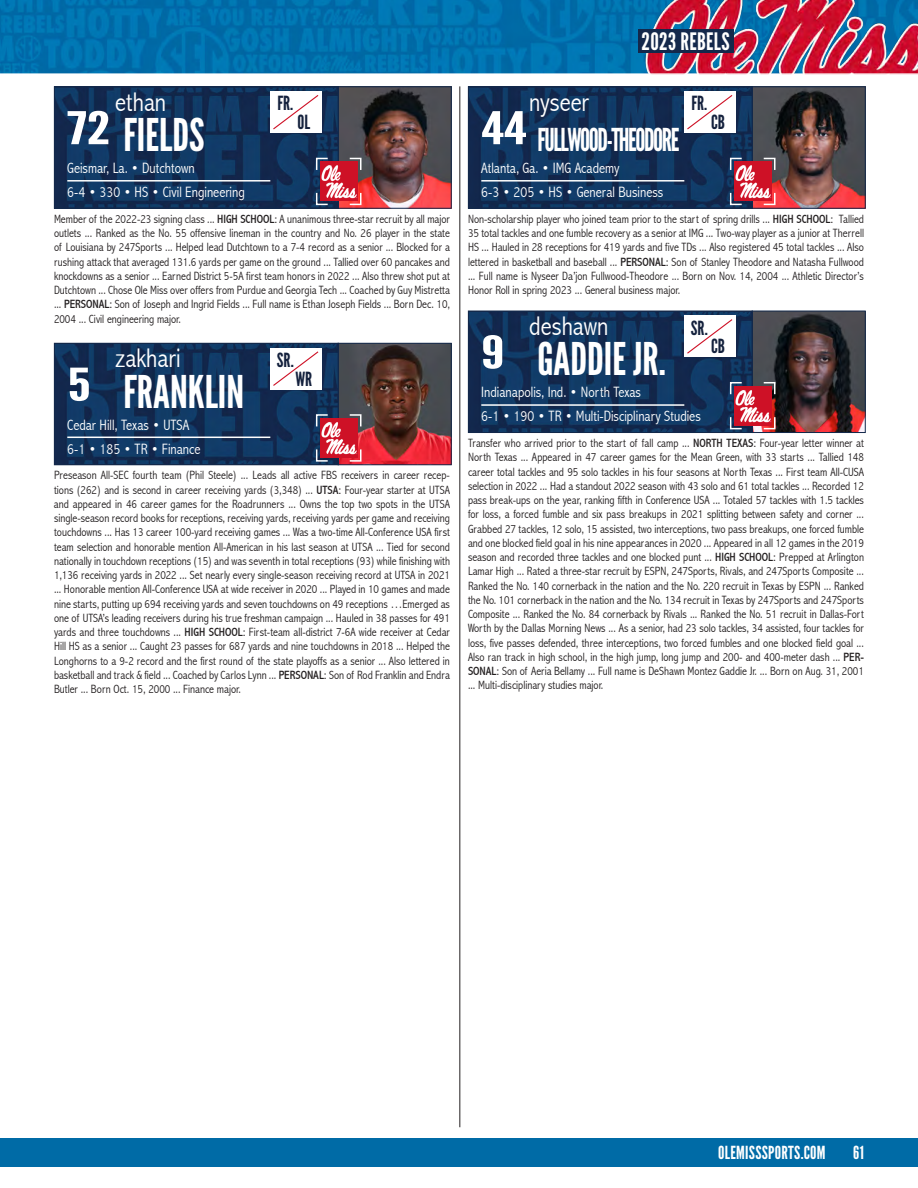
<style>
.page{position:relative;width:918px;height:1188px;background:#fff}
.page>*{position:absolute;margin:0;border:0;box-sizing:border-box;transform-origin:0 0}
.t1{font:45px "League Gothic";color:#fff}
.t2{font:45px "League Gothic";color:#fff;scale:1.5 1}
.t3{font:31.5px "League Gothic";letter-spacing:-.05em;color:#fff;scale:.9 1}
.t4{font:300 condensed 27px "Abadi";color:#fff}
.t5{font:24px "League Gothic";letter-spacing:.015em;color:#fff}
.t6{font:19.5px "League Gothic";color:#14213d}
.t7{font:18px "League Gothic";letter-spacing:.015em;color:#fff}
.t8{font:300 condensed 15px "Abadi";color:#fff}
.t9{font:300 condensed 12px/14.2px "Abadi";color:#231f20;text-align:justify}
.s1{font-weight:400}
</style>
<div class="page">
<img style="left:56px;top:88px;width:394px;height:119px">
<div style="left:338px;top:86px;width:114px;height:123px;border:1px solid #13294b"></div>
<div style="left:54px;top:86px;width:285px;height:123px;border:1px solid #13294b"></div>
<svg style="left:315px;top:157px;width:47px;height:49px"></svg>
<div style="left:320px;top:162px;width:38px;height:39px;background:#ce1126"></div>
<img style="left:321px;top:165px;width:37px;height:34px">
<div style="left:270px;top:92px;width:52px;height:41px;background:#fff"></div>
<svg style="left:273px;top:95px;width:46px;height:35px"></svg>
<hr style="left:67px;top:180px;width:203px;height:2px;background:#fff">
<img style="left:56px;top:345px;width:394px;height:118px">
<div style="left:338px;top:343px;width:114px;height:122px;border:1px solid #13294b"></div>
<div style="left:54px;top:343px;width:285px;height:122px;border:1px solid #13294b"></div>
<svg style="left:315px;top:413px;width:47px;height:49px"></svg>
<div style="left:320px;top:418px;width:38px;height:40px;background:#ce1126"></div>
<img style="left:321px;top:422px;width:37px;height:33px">
<div style="left:270px;top:348px;width:52px;height:41px;background:#fff"></div>
<svg style="left:273px;top:351px;width:46px;height:35px"></svg>
<hr style="left:67px;top:437px;width:203px;height:1px;background:#fff">
<img style="left:470px;top:88px;width:394px;height:119px">
<div style="left:752px;top:86px;width:114px;height:123px;border:1px solid #13294b"></div>
<div style="left:468px;top:86px;width:285px;height:123px;border:1px solid #13294b"></div>
<svg style="left:729px;top:157px;width:47px;height:49px"></svg>
<div style="left:734px;top:162px;width:38px;height:39px;background:#ce1126"></div>
<img style="left:735px;top:165px;width:37px;height:34px">
<div style="left:684px;top:92px;width:52px;height:41px;background:#fff"></div>
<svg style="left:687px;top:95px;width:46px;height:35px"></svg>
<hr style="left:481px;top:180px;width:203px;height:2px;background:#fff">
<img style="left:470px;top:313px;width:394px;height:118px">
<div style="left:752px;top:311px;width:114px;height:122px;border:1px solid #13294b"></div>
<div style="left:468px;top:311px;width:285px;height:122px;border:1px solid #13294b"></div>
<svg style="left:729px;top:381px;width:47px;height:49px"></svg>
<div style="left:734px;top:386px;width:38px;height:39px;background:#ce1126"></div>
<img style="left:735px;top:390px;width:37px;height:33px">
<div style="left:684px;top:316px;width:52px;height:41px;background:#fff"></div>
<svg style="left:687px;top:319px;width:46px;height:35px"></svg>
<hr style="left:481px;top:404px;width:203px;height:2px;background:#fff">
<div style="left:0;top:1138px;width:918px;height:28px;background:#006ba6"></div>
<hr style="left:460px;top:86px;width:1px;height:1041px;background:#231f20">
<img style="left:0;top:0;width:619px;height:73px">
<img style="left:619px;top:0;width:299px;height:73px">
<div style="left:638px;top:29px;width:95px;height:24px;background:#14284b"></div>
<p class="t4" style="left:115px;top:86px;width:52px">ethan</p>
<p class="t1" style="left:123px;top:108px;width:83px">FIELDS</p>
<p class="t8" style="left:67px;top:159px;width:129px">Geismar, La. • Dutchtown</p>
<p class="t8" style="left:67px;top:183px;width:179px">6-4 • 330 • HS • Civil Engineering</p>
<p class="t9" style="left:54px;top:212px;width:398px">Member of the 2022-23 signing class ... <span class="s1">HIGH SCHOOL:</span> A unanimous three-star recruit by all major outlets ... Ranked as the No. 55 offensive lineman in the country and No. 26 player in the state of Louisiana by 247Sports ... Helped lead Dutchtown to a 7-4 record as a senior ... Blocked for a rushing attack that averaged 131.6 yards per game on the ground ... Tallied over 60 pancakes and knockdowns as a senior ... Earned District 5-5A first team honors in 2022 ... Also threw shot put at Dutchtown ... Chose Ole Miss over offers from Purdue and Georgia Tech ... Coached by Guy Mistretta ... <span class="s1">PERSONAL:</span> Son of Joseph and Ingrid Fields ... Full name is Ethan Joseph Fields ... Born Dec. 10, 2004 ... Civil engineering major.</p>
<p class="t6" style="left:277px;top:348px;width:18px">SR.</p>
<p class="t6" style="left:295px;top:367px;width:18px">WR</p>
<p class="t6" style="left:277px;top:92px;width:17px">FR.</p>
<p class="t2" style="left:67px;top:101px;width:31px">72</p>
<p class="t6" style="left:298px;top:111px;width:14px">OL</p>
<p class="t4" style="left:115px;top:342px;width:67px">zakhari</p>
<p class="t1" style="left:123px;top:365px;width:122px">FRANKLIN</p>
<p class="t8" style="left:67px;top:416px;width:123px">Cedar Hill, Texas • UTSA</p>
<p class="t8" style="left:67px;top:440px;width:135px">6-1 • 185 • TR • Finance</p>
<p class="t9" style="left:54px;top:468px;width:398px">Preseason All-SEC fourth team (Phil Steele) ... Leads all active FBS receivers in career recep&shy;tions (262) and is second in career receiving yards (3,348) ... <span class="s1">UTSA:</span> Four-year starter at UTSA and appeared in 46 career games for the Roadrunners ... Owns the top two spots in the UTSA single-season record books for receptions, receiving yards, receiving yards per game and receiving touchdowns ... Has 13 career 100-yard receiving games ... Was a two-time All-Conference USA first team selection and honorable mention All-American in his last season at UTSA ... Tied for second nationally in touchdown receptions (15) and was seventh in total receptions (93) while finishing with 1,136 receiving yards in 2022 ... Set nearly every single-season receiving record at UTSA in 2021 ... Honorable mention All-Conference USA at wide receiver in 2020 ... Played in 10 games and made nine starts, putting up 694 receiving yards and seven touchdowns on 49 receptions …Emerged as one of UTSA’s leading receivers during his true freshman campaign ... Hauled in 38 passes for 491 yards and three touchdowns ... <span class="s1">HIGH SCHOOL:</span> First-team all-district 7-6A wide receiver at Cedar Hill HS as a senior ... Caught 23 passes for 687 yards and nine touchdowns in 2018 ... Helped the Longhorns to a 9-2 record and the first round of the state playoffs as a senior ... Also lettered in basketball and track &amp; field ... Coached by Carlos Lynn ... <span class="s1">PERSONAL:</span> Son of Rod Franklin and Endra Butler ... Born Oct. 15, 2000 ... Finance major.</p>
<p class="t2" style="left:67px;top:358px;width:17px">5</p>
<h3 class="t5" style="left:641px;top:27px;width:90px">2023 REBELS</h3>
<p class="t6" style="left:691px;top:92px;width:17px">FR.</p>
<p class="t4" style="left:529px;top:86px;width:61px">nyseer</p>
<p class="t3" style="left:537px;top:121px;width:159px">FULLWOOD-THEODORE</p>
<p class="t8" style="left:481px;top:159px;width:140px">Atlanta, Ga. • IMG Academy</p>
<p class="t8" style="left:481px;top:183px;width:184px">6-3 • 205 • HS • General Business</p>
<p class="t9" style="left:468px;top:212px;width:398px">Non-scholarship player who joined team prior to the start of spring drills ... <span class="s1">HIGH SCHOOL:</span> Tallied 35 total tackles and one fumble recovery as a senior at IMG ... Two-way player as a junior at Therrell HS ... Hauled in 28 receptions for 419 yards and five TDs ... Also registered 45 total tackles ... Also lettered in basketball and baseball ... <span class="s1">PERSONAL:</span> Son of Stanley Theodore and Natasha Fullwood ... Full name is Nyseer Da’jon Fullwood-Theodore ... Born on Nov. 14, 2004 ... Athletic Director’s Honor Roll in spring 2023 ... General business major.</p>
<p class="t6" style="left:691px;top:316px;width:18px">SR.</p>
<p class="t6" style="left:711px;top:335px;width:15px">CB</p>
<p class="t2" style="left:481px;top:101px;width:32px">44</p>
<p class="t6" style="left:711px;top:111px;width:15px">CB</p>
<p class="t4" style="left:529px;top:310px;width:81px">deshawn</p>
<p class="t1" style="left:537px;top:332px;width:130px">GADDIE JR.</p>
<p class="t8" style="left:481px;top:384px;width:161px">Indianapolis, Ind. • North Texas</p>
<p class="t8" style="left:481px;top:408px;width:221px">6-1 • 190 • TR • Multi-Disciplinary Studies</p>
<p class="t9" style="left:468px;top:436px;width:398px">Transfer who arrived prior to the start of fall camp ... <span class="s1">NORTH TEXAS:</span> Four-year letter winner at North Texas ... Appeared in 47 career games for the Mean Green, with 33 starts ... Tallied 148 career total tackles and 95 solo tackles in his four seasons at North Texas ... First team All-CUSA selection in 2022 ... Had a standout 2022 season with 43 solo and 61 total tackles ... Recorded 12 pass break-ups on the year, ranking fifth in Conference USA ... Totaled 57 tackles with 1.5 tackles for loss, a forced fumble and six pass breakups in 2021 splitting between safety and corner ...<br>Grabbed 27 tackles, 12 solo, 15 assisted, two interceptions, two pass breakups, one forced fumble and one blocked field goal in his nine appearances in 2020 ... Appeared in all 12 games in the 2019 season and recorded three tackles and one blocked punt ... <span class="s1">HIGH SCHOOL:</span> Prepped at Arlington Lamar High ... Rated a three-star recruit by ESPN, 247Sports, Rivals, and 247Sports Composite ...<br>Ranked the No. 140 cornerback in the nation and the No. 220 recruit in Texas by ESPN ... Ranked the No. 101 cornerback in the nation and the No. 134 recruit in Texas by 247Sports and 247Sports Composite ... Ranked the No. 84 cornerback by Rivals ... Ranked the No. 51 recruit in Dallas-Fort Worth by the Dallas Morning News ... As a senior, had 23 solo tackles, 34 assisted, four tackles for loss, five passes defended, three interceptions, two forced fumbles and one blocked field goal ...<br>Also ran track in high school, in the high jump, long jump and 200- and 400-meter dash ... <span class="s1">PER-SONAL:</span> Son of Aeria Bellamy ... Full name is DeShawn Montez Gaddie Jr. ... Born on Aug. 31, 2001 ... Multi-disciplinary studies major.</p>
<p class="t2" style="left:481px;top:326px;width:17px">9</p>
<h3 class="t7" style="left:718px;top:1142px;width:109px">OLEMISSSPORTS.COM</h3>
<h3 class="t7" style="left:853px;top:1142px;width:12px">61</h3>
</div>
